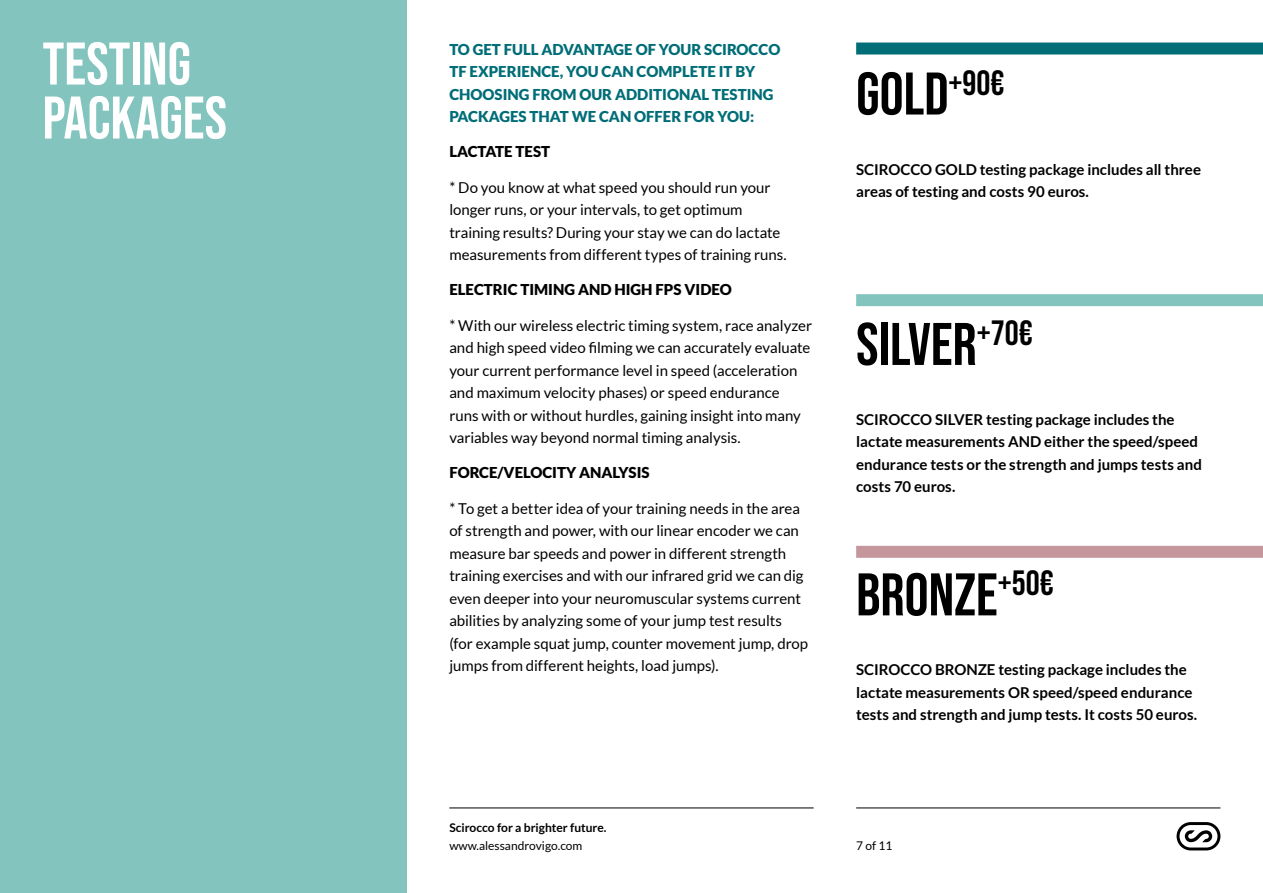
<style>
.page{position:relative;width:1263px;height:893px;background:#fff}
.page>*{position:absolute;margin:0;border:0;box-sizing:border-box;transform-origin:0 0}
.t1{font:60px "Bebas Neue";color:#000}
.t2{font:60px/54px "Bebas Neue";color:#fff}
.t3{font:15px/22.5px "Lato";letter-spacing:-.005em;color:#000}
.t4{font:700 15px/22.5px "Lato";letter-spacing:.005em;color:#000}
.t5{font:900 15px/22.5px "Lato";color:#006d77}
.t6{font:900 15px "Lato";color:#000}
.t7{font:700 12px "Lato";color:#000}
.t8{font:12px "Lato";color:#000}
</style>
<div class="page">
<hr style="left:449px;top:807px;width:365px;height:1px;background:#000">
<hr style="left:856px;top:807px;width:364px;height:1px;background:#000">
<svg style="left:1176px;top:822px;width:44px;height:28px"></svg>
<div style="left:0;top:0;width:407px;height:893px;background:#83c5be"></div>
<div style="left:856px;top:43px;width:407px;height:12px;background:#006d77"></div>
<div style="left:856px;top:294px;width:407px;height:12px;background:#83c5be"></div>
<div style="left:856px;top:546px;width:407px;height:12px;background:#c5979d"></div>
<h1 class="t2" style="left:43px;top:36px;width:186px">TESTING<br>PACKAGES</h1>
<p class="t5" style="left:449px;top:38px;width:332px">TO GET FULL ADVANTAGE OF YOUR SCIROCCO TF EXPERIENCE, YOU CAN COMPLETE IT BY CHOOSING FROM OUR ADDITIONAL TESTING PACKAGES THAT WE CAN OFFER FOR YOU:</p>
<p class="t6" style="left:449px;top:143px;width:102px">LACTATE TEST</p>
<p class="t3" style="left:449px;top:176px;width:339px">* Do you know at what speed you should run your longer runs, or your intervals, to get optimum training results? During your stay we can do lactate measurements from different types of training runs.</p>
<p class="t6" style="left:449px;top:281px;width:284px">ELECTRIC TIMING AND HIGH FPS VIDEO</p>
<p class="t3" style="left:449px;top:314px;width:364px">* With our wireless electric timing system, race analyzer and high speed video filming we can accurately evaluate your current performance level in speed (acceleration and maximum velocity phases) or speed endurance runs with or without hurdles, gaining insight into many variables way beyond normal timing analysis.</p>
<p class="t6" style="left:449px;top:464px;width:202px">FORCE/VELOCITY ANALYSIS</p>
<p class="t3" style="left:449px;top:497px;width:360px">* To get a better idea of your training needs in the area of strength and power, with our linear encoder we can measure bar speeds and power in different strength training exercises and with our infrared grid we can dig even deeper into your neuromuscular systems current abilities by analyzing some of your jump test results (for example squat jump, counter movement jump, drop jumps from different heights, load jumps).</p>
<h1 class="t1" style="left:856px;top:60px;width:150px">GOLD<sup>+90€</sup></h1>
<p class="t4" style="left:856px;top:158px;width:346px">SCIROCCO GOLD testing package includes all three areas of testing and costs 90 euros.</p>
<h1 class="t1" style="left:856px;top:310px;width:178px">SILVER<sup>+70€</sup></h1>
<p class="t4" style="left:856px;top:408px;width:347px">SCIROCCO SILVER testing package includes the lactate measurements AND either the speed/speed endurance tests or the strength and jumps tests and costs 70 euros.</p>
<h1 class="t1" style="left:856px;top:561px;width:199px">BRONZE<sup>+50€</sup></h1>
<p class="t4" style="left:856px;top:658px;width:343px">SCIROCCO BRONZE testing package includes the lactate measurements OR speed/speed endurance tests and strength and jump tests. It costs 50 euros.</p>
<p class="t7" style="left:449px;top:821px;width:159px">Scirocco for a brighter future.</p>
<p class="t8" style="left:449px;top:839px;width:135px">www.alessandrovigo.com</p>
<p class="t8" style="left:856px;top:839px;width:38px">7 of 11</p>
</div>
